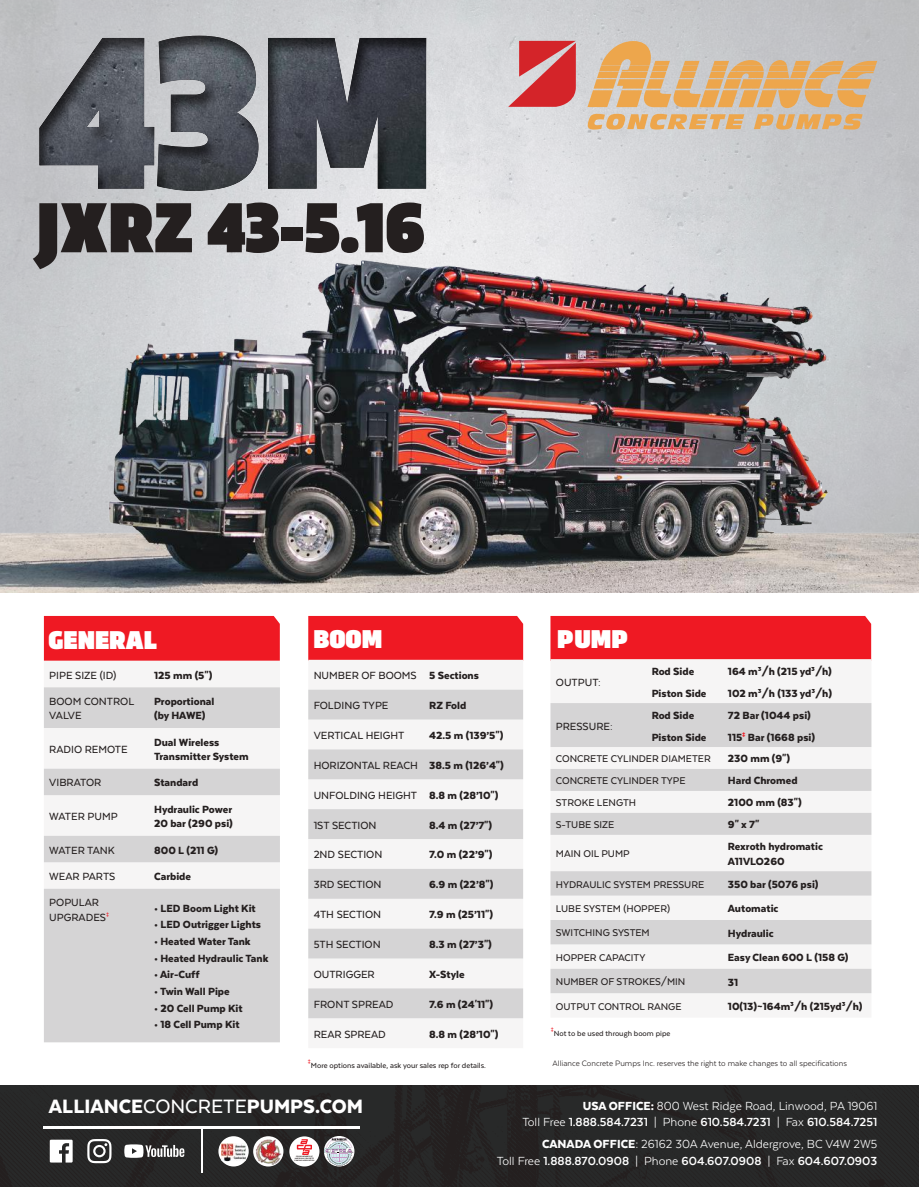
<style>
.page{position:relative;width:919px;height:1187px;background:#fff}
.page>*{position:absolute;margin:0;border:0;box-sizing:border-box;transform-origin:0 0}
.t1{font:74.25px "Trasandina Ultra";color:#241f1f}
.t2{font:27px "Trasandina Ultra";color:#fff}
.t3{font:900 22.35px "Texta";color:#fff}
.t4{font:13.5px/16.2px "Texta";color:#fff;text-align:right}
.t5{font:900 12px/14.4px "Texta";color:#241f1f}
.t6{font:500 12px/14.4px "Texta";color:#241f1f}
.t7{font:500 11.25px "Texta";color:#241f1f}
.t8{font:9px "Texta";color:#241f1f}
.t9{font:500 8.55px "Texta";color:#241f1f}
.t10{font:500 7.05px "Texta";color:#ef1923}
.t11{font:700 1.65px/2px "Helvetica";color:#241f1f;text-align:center}
.s1{font-weight:900}
.s2{font-weight:500}
.s3{font-weight:700}
</style>
<div class="page">
<img style="left:0;top:0;width:918px;height:170px">
<img style="left:0;top:170px;width:918px;height:423px">
<img style="left:0;top:1085px;width:918px;height:102px">
<svg style="left:508px;top:41px;width:67px;height:66px;background:#d55c60"></svg>
<svg style="left:587px;top:41px;width:290px;height:89px;background:#d8b991"></svg>
<svg style="left:324px;top:1136px;width:30px;height:30px"></svg>
<svg style="left:324px;top:1138px;width:30px;height:28px"></svg>
<div style="left:289px;top:1136px;width:30px;height:30px;background:#fff;border-radius:50%"></div>
<svg style="left:297px;top:1139px;width:15px;height:16px"></svg>
<div style="left:218px;top:1136px;width:31px;height:30px;background:#fff;border-radius:50%"></div>
<img style="left:221px;top:1143px;width:25px;height:18px">
<svg style="left:253px;top:1136px;width:30px;height:30px"></svg>
<img style="left:254px;top:1137px;width:28px;height:28px">
<svg style="left:50px;top:1139px;width:23px;height:23px"></svg>
<svg style="left:87px;top:1139px;width:24px;height:24px"></svg>
<svg style="left:124px;top:1144px;width:60px;height:14px"></svg>
<hr style="left:200px;top:1129px;width:2px;height:44px;background:#fff">
<hr style="left:43px;top:1127px;width:317px;height:2px;background:#fff">
<div style="left:44px;top:616px;width:236px;height:45px;background:#ef1923"></div>
<div style="left:308px;top:616px;width:215px;height:44px;background:#ef1923"></div>
<div style="left:550px;top:616px;width:321px;height:43px;background:#ef1923"></div>
<svg style="left:44px;top:687px;width:236px;height:355px;fill:#d5d4d5"></svg>
<div style="left:308px;top:660px;width:215px;height:359px;background:#f6f5f5"></div>
<svg style="left:308px;top:690px;width:215px;height:328px;fill:#d5d4d5"></svg>
<div style="left:37px;top:34px;width:390px;height:157px;background:#241f1f;opacity:.75"></div>
<div style="left:550px;top:659px;width:321px;height:335px;background:#f6f5f5"></div>
<svg style="left:550px;top:703px;width:321px;height:290px;fill:#d5d4d5"></svg>
<h1 class="t1" style="left:37px;top:174px;width:389px">JXRZ 43-5.16</h1>
<h2 class="t2" style="left:48px;top:621px;width:110px">GENERAL</h2>
<h2 class="t2" style="left:313px;top:620px;width:70px">BOOM</h2>
<h2 class="t2" style="left:557px;top:620px;width:72px">PUMP</h2>
<p class="t6" style="left:49px;top:668px;width:68px">PIPE SIZE (ID)</p>
<p class="t5" style="left:154px;top:667px;width:60px">125 mm (5")</p>
<p class="t6" style="left:49px;top:694px;width:86px">BOOM CONTROL<br>VALVE</p>
<p class="t5" style="left:154px;top:694px;width:62px">Proportional (by HAWE)</p>
<p class="t6" style="left:49px;top:742px;width:80px">RADIO REMOTE</p>
<p class="t5" style="left:154px;top:735px;width:96px">Dual Wireless<br>Transmitter System</p>
<p class="t6" style="left:49px;top:775px;width:54px">VIBRATOR</p>
<p class="t5" style="left:154px;top:775px;width:46px">Standard</p>
<p class="t6" style="left:49px;top:809px;width:70px">WATER PUMP</p>
<p class="t5" style="left:154px;top:802px;width:80px">Hydraulic Power<br>20 bar (290 psi)</p>
<p class="t6" style="left:49px;top:842px;width:67px">WATER TANK</p>
<p class="t5" style="left:154px;top:842px;width:66px">800 L (211 G)</p>
<p class="t6" style="left:49px;top:869px;width:68px">WEAR PARTS</p>
<p class="t5" style="left:154px;top:869px;width:38px">Carbide</p>
<p class="t6" style="left:49px;top:895px;width:61px">POPULAR<br>UPGRADES<sup>‡</sup></p>
<p class="t5" style="left:154px;top:901px;width:103px">• LED Boom Light Kit</p>
<p class="t5" style="left:154px;top:917px;width:108px">• LED Outrigger Lights</p>
<p class="t5" style="left:154px;top:934px;width:98px">• Heated Water Tank</p>
<p class="t5" style="left:154px;top:951px;width:116px">• Heated Hydraulic Tank</p>
<p class="t5" style="left:154px;top:967px;width:47px">• Air-Cuff</p>
<p class="t5" style="left:154px;top:984px;width:77px">• Twin Wall Pipe</p>
<p class="t5" style="left:154px;top:1000px;width:90px">• 20 Cell Pump Kit</p>
<p class="t5" style="left:154px;top:1017px;width:87px">• 18 Cell Pump Kit</p>
<p class="t6" style="left:313px;top:668px;width:167px">NUMBER OF BOOMS <span class="s1">5 Sections</span></p>
<p class="t6" style="left:313px;top:698px;width:76px">FOLDING TYPE</p>
<p class="t5" style="left:429px;top:698px;width:39px">RZ Fold</p>
<p class="t6" style="left:313px;top:728px;width:92px">VERTICAL HEIGHT</p>
<p class="t5" style="left:429px;top:728px;width:76px">42.5 m (139’5")</p>
<p class="t6" style="left:313px;top:758px;width:191px">HORIZONTAL REACH <span class="s1">38.5 m (126’4")</span></p>
<p class="t6" style="left:313px;top:788px;width:186px">UNFOLDING HEIGHT <span class="s1">8.8 m (28’10")</span></p>
<p class="t6" style="left:313px;top:818px;width:64px">1ST SECTION</p>
<p class="t5" style="left:429px;top:817px;width:64px">8.4 m (27’7")</p>
<p class="t6" style="left:313px;top:847px;width:70px">2ND SECTION</p>
<p class="t5" style="left:429px;top:847px;width:65px">7.0 m (22’9")</p>
<p class="t6" style="left:313px;top:877px;width:69px">3RD SECTION</p>
<p class="t5" style="left:429px;top:877px;width:66px">6.9 m (22’8")</p>
<p class="t6" style="left:313px;top:907px;width:69px">4TH SECTION</p>
<p class="t5" style="left:429px;top:907px;width:65px">7.9 m (25’11")</p>
<p class="t6" style="left:313px;top:937px;width:68px">5TH SECTION</p>
<p class="t5" style="left:429px;top:937px;width:64px">8.3 m (27’3")</p>
<p class="t6" style="left:313px;top:967px;width:63px">OUTRIGGER</p>
<p class="t5" style="left:429px;top:967px;width:37px">X-Style</p>
<p class="t6" style="left:313px;top:997px;width:81px">FRONT SPREAD</p>
<p class="t5" style="left:429px;top:997px;width:65px">7.6 m (24'11")</p>
<p class="t6" style="left:313px;top:1027px;width:74px">REAR SPREAD</p>
<p class="t5" style="left:429px;top:1027px;width:71px">8.8 m (28’10")</p>
<p class="t10" style="left:308px;top:1058px;width:5px">‡</p>
<p class="t9" style="left:311px;top:1061px;width:176px">More options available, ask your sales rep for details.</p>
<p class="t6" style="left:556px;top:675px;width:46px">OUTPUT:</p>
<p class="t5" style="left:651px;top:664px;width:44px">Rod Side</p>
<p class="t5" style="left:727px;top:664px;width:105px">164 m³/h (215 yd³/h)</p>
<p class="t5" style="left:651px;top:685px;width:56px">Piston Side</p>
<p class="t5" style="left:727px;top:685px;width:106px">102 m³/h (133 yd³/h)</p>
<p class="t5" style="left:651px;top:707px;width:44px">Rod Side</p>
<p class="t5" style="left:727px;top:707px;width:84px">72 Bar (1044 psi)</p>
<p class="t5" style="left:651px;top:729px;width:56px">Piston Side</p>
<p class="t5" style="left:727px;top:729px;width:89px">115<sup>‡</sup> Bar (1668 psi)</p>
<p class="t7" style="left:556px;top:753px;width:156px">CONCRETE CYLINDER DIAMETER</p>
<p class="t5" style="left:727px;top:751px;width:64px">230 mm (9")</p>
<p class="t7" style="left:556px;top:775px;width:131px">CONCRETE CYLINDER TYPE</p>
<p class="t5" style="left:727px;top:773px;width:71px">Hard Chromed</p>
<p class="t7" style="left:556px;top:797px;width:82px">STROKE LENGTH</p>
<p class="t5" style="left:727px;top:795px;width:75px">2100 mm (83")</p>
<p class="t7" style="left:556px;top:819px;width:60px">S-TUBE SIZE</p>
<p class="t5" style="left:727px;top:817px;width:33px">9" x 7"</p>
<p class="t7" style="left:556px;top:848px;width:75px">MAIN OIL PUMP</p>
<p class="t5" style="left:727px;top:839px;width:96px">Rexroth hydromatic<br>A11VLO260</p>
<p class="t7" style="left:556px;top:878px;width:150px">HYDRAULIC SYSTEM PRESSURE</p>
<p class="t5" style="left:727px;top:877px;width:92px">350 bar (5076 psi)</p>
<p class="t7" style="left:556px;top:903px;width:116px">LUBE SYSTEM (HOPPER)</p>
<p class="t5" style="left:727px;top:901px;width:52px">Automatic</p>
<p class="t7" style="left:556px;top:927px;width:95px">SWITCHING SYSTEM</p>
<p class="t5" style="left:727px;top:926px;width:47px">Hydraulic</p>
<p class="t7" style="left:556px;top:952px;width:91px">HOPPER CAPACITY</p>
<p class="t5" style="left:727px;top:950px;width:122px">Easy Clean 600 L (158 G)</p>
<p class="t7" style="left:556px;top:976px;width:131px">NUMBER OF STROKES/MIN</p>
<p class="t5" style="left:727px;top:974px;width:12px">31</p>
<p class="t7" style="left:556px;top:1000px;width:127px">OUTPUT CONTROL RANGE</p>
<p class="t5" style="left:727px;top:999px;width:136px">10(13)~164m³/h (215yd³/h)</p>
<p class="t6" style="left:556px;top:718px;width:58px">PRESSURE:</p>
<p class="t10" style="left:551px;top:1027px;width:5px">‡</p>
<p class="t9" style="left:554px;top:1029px;width:118px">Not to be used through boom pipe</p>
<p class="t8" style="left:552px;top:1058px;width:296px">Alliance Concrete Pumps Inc. reserves the right to make changes to all specifications</p>
<h3 class="t3" style="left:49px;top:1094px;width:315px">ALLIANCE<span class="s2">CONCRETE</span>PUMPS.COM</h3>
<p class="t11" style="left:294px;top:1156px;width:21px">PROUD MEMBER OF<br>AMERICAN CONCRETE<br>PUMPING ASSOCIATION</p>
<p class="t4" style="left:522px;top:1098px;width:356px"><span class="s1">USA OFFICE:</span> 800 West Ridge Road, Linwood, PA 19061<br>Toll Free <span class="s3">1.888.584.7231</span> | Phone <span class="s3">610.584.7231</span> | Fax <span class="s3">610.584.7251</span></p>
<p class="t4" style="left:497px;top:1136px;width:382px"><span class="s1">CANADA OFFICE</span><span class="s3">:</span> 26162 30A Avenue, Aldergrove, BC V4W 2W5<br>Toll Free <span class="s3">1.888.870.0908</span> | Phone <span class="s3">604.607.0908</span> | Fax <span class="s3">604.607.0903</span></p>
</div>
